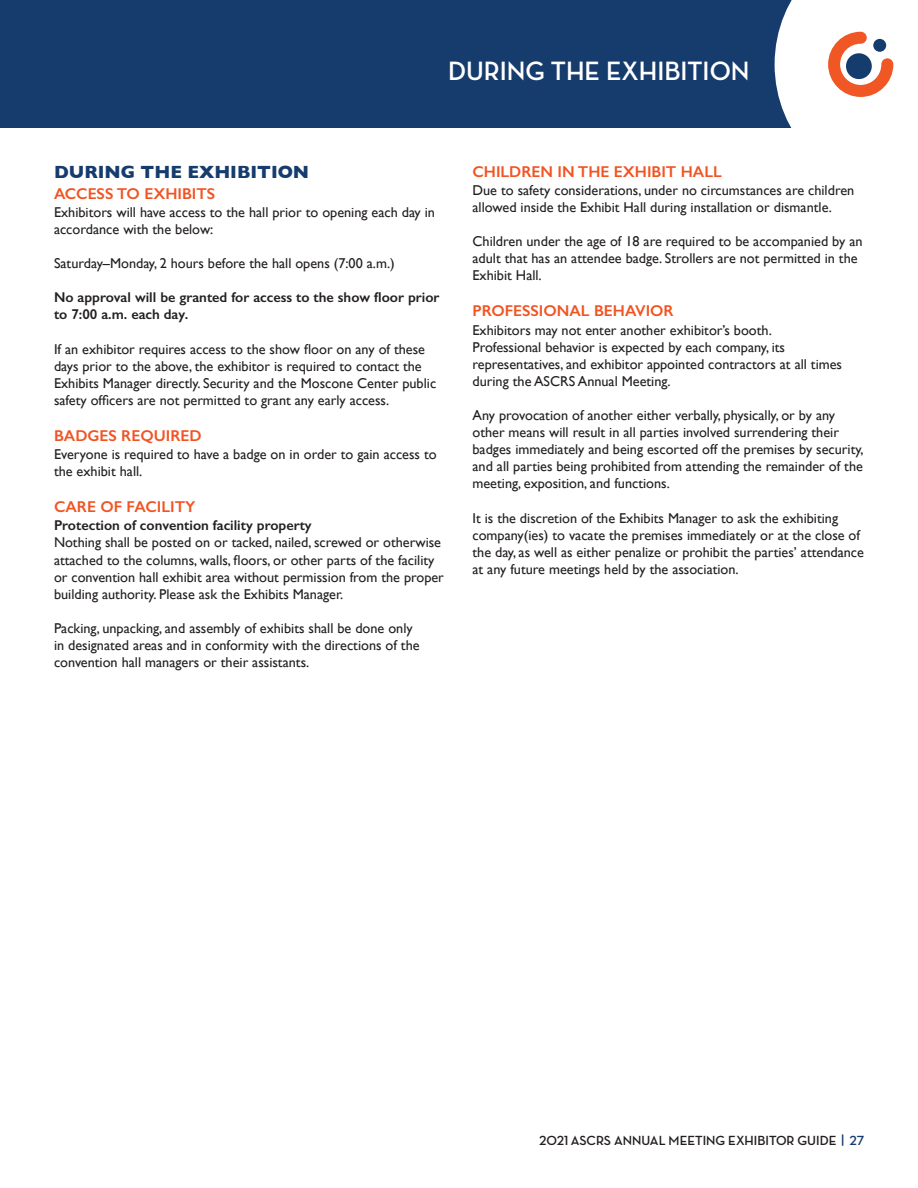
<style>
.page{position:relative;width:918px;height:1188px;background:#fff}
.page>*{position:absolute;margin:0;border:0;box-sizing:border-box;transform-origin:0 0}
.Header_Right-First_S{font:700 27px "Neutra Disp";color:#fff}
.Headers_Main_Section{font:700 18px "Gill Sans";color:#163c6d}
.Subheads_Main_Sectio{font:600 15.75px "Gill Sans";color:#f15422}
.Main_text{font:14.25px/17.1px "Gill Sans";color:#231f20}
.Main_text-2{font:600 14.25px/17.1px "Gill Sans";color:#231f20}
.t1{font:700 13.5px "Neutra Disp";color:#231f20}
.s1{color:#163c6d}
</style>
<div class="page">
<div style="left:0;top:0;width:918px;height:127px;background:#163c6d"></div>
<svg style="left:775px;top:0;width:143px;height:128px;background:#ece2e1"></svg>
<p class="Header_Right-First_S" style="left:448px;top:56px;width:303px">DURING THE EXHIBITION</p>
<p class="Headers_Main_Section" style="left:54px;top:157px;width:257px">DURING THE EXHIBITION</p>
<p class="Subheads_Main_Sectio" style="left:54px;top:184px;width:163px">ACCESS TO EXHIBITS</p>
<p class="Main_text" style="left:54px;top:203px;width:383px">Exhibitors will have access to the hall prior to opening each day in accordance with the below:</p>
<p class="Main_text" style="left:54px;top:255px;width:342px">Saturday–Monday, 2 hours before the hall opens (7:00 a.m.)</p>
<p class="Main_text-2" style="left:54px;top:289px;width:387px">No approval will be granted for access to the show floor prior to 7:00 a.m. each day.</p>
<p class="Main_text" style="left:54px;top:340px;width:384px">If an exhibitor requires access to the show floor on any of these days prior to the above, the exhibitor is required to contact the Exhibits Manager directly. Security and the Moscone Center public safety officers are not permitted to grant any early access.</p>
<p class="Subheads_Main_Sectio" style="left:54px;top:426px;width:149px">BADGES REQUIRED</p>
<p class="Main_text" style="left:54px;top:446px;width:384px">Everyone is required to have a badge on in order to gain access to the exhibit hall.</p>
<p class="Subheads_Main_Sectio" style="left:54px;top:497px;width:143px">CARE OF FACILITY</p>
<p class="Main_text-2" style="left:54px;top:517px;width:259px">Protection of convention facility property</p>
<p class="Main_text" style="left:54px;top:534px;width:391px">Nothing shall be posted on or tacked, nailed, screwed or otherwise attached to the columns, walls, floors, or other parts of the facility or convention hall exhibit area without permission from the proper building authority. Please ask the Exhibits Manager.</p>
<p class="Main_text" style="left:54px;top:619px;width:367px">Packing, unpacking, and assembly of exhibits shall be done only in designated areas and in conformity with the directions of the convention hall managers or their assistants.</p>
<p class="Subheads_Main_Sectio" style="left:472px;top:162px;width:251px">CHILDREN IN THE EXHIBIT HALL</p>
<p class="Main_text" style="left:472px;top:181px;width:383px">Due to safety considerations, under no circumstances are children allowed inside the Exhibit Hall during installation or dismantle.</p>
<p class="Main_text" style="left:472px;top:233px;width:392px">Children under the age of 18 are required to be accompanied by an adult that has an attendee badge. Strollers are not permitted in the<br>Exhibit Hall.</p>
<p class="Subheads_Main_Sectio" style="left:472px;top:302px;width:203px">PROFESSIONAL BEHAVIOR</p>
<p class="Main_text" style="left:472px;top:321px;width:301px">Exhibitors may not enter another exhibitor’s booth.</p>
<p class="Main_text" style="left:472px;top:338px;width:371px">Professional behavior is expected by each company, its representatives, and exhibitor appointed contractors at all times during the ASCRS Annual Meeting.</p>
<p class="Main_text" style="left:472px;top:407px;width:393px">Any provocation of another either verbally, physically, or by any other means will result in all parties involved surrendering their badges immediately and being escorted off the premises by security, and all parties being prohibited from attending the remainder of the meeting, exposition, and functions.</p>
<p class="Main_text" style="left:472px;top:509px;width:393px">It is the discretion of the Exhibits Manager to ask the exhibiting company(ies) to vacate the premises immediately or at the close of the day, as well as either penalize or prohibit the parties’ attendance at any future meetings held by the association.</p>
<p class="t1" style="left:539px;top:1132px;width:327px">2021 ASCRS ANNUAL MEETING EXHIBITOR GUIDE <span class="s1">| 27</span></p>
</div>
